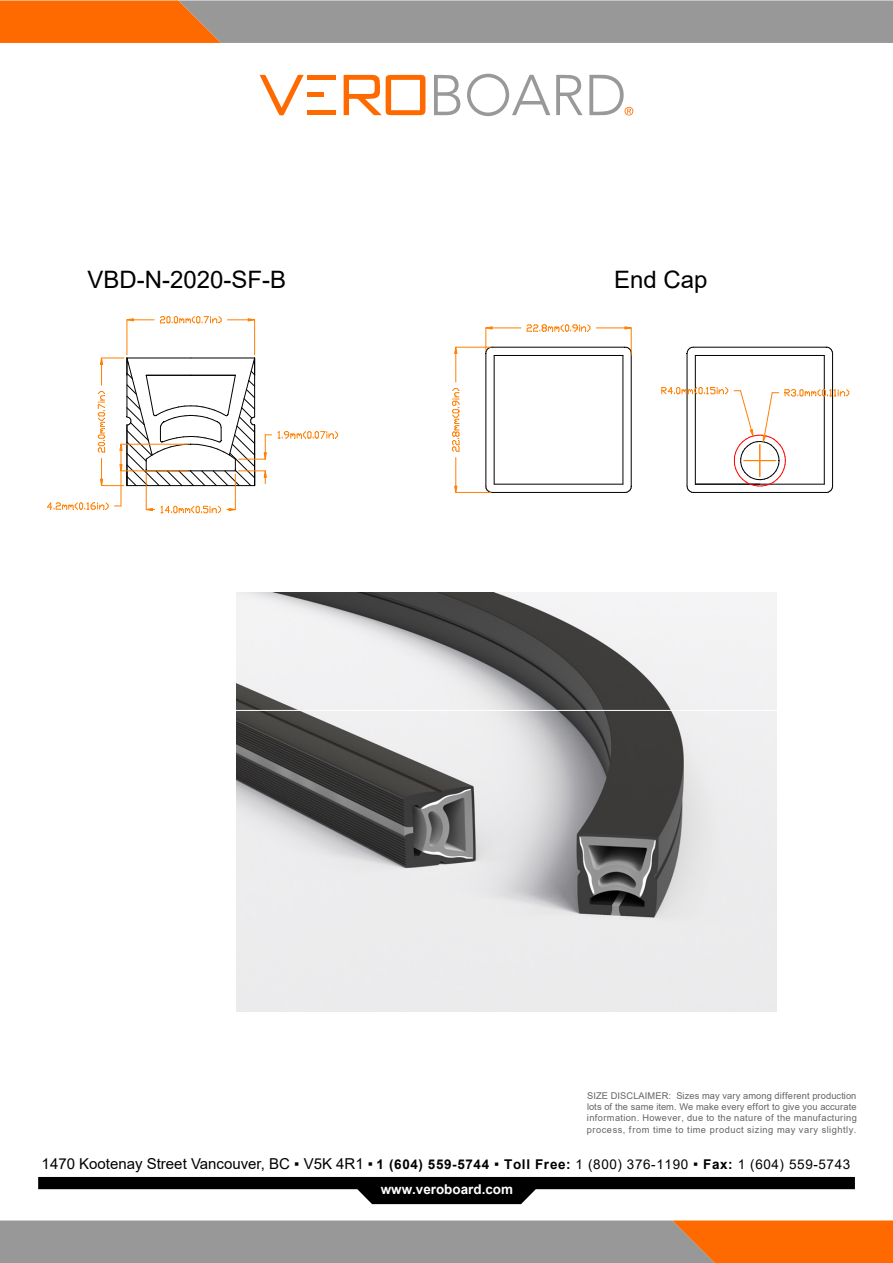
<style>
.page{position:relative;width:893px;height:1263px;background:#fff}
.page>*{position:absolute;margin:0;border:0;box-sizing:border-box;transform-origin:0 0}
.t1{font:24px "Arial";color:#000}
.t2{font:15px "Arial";color:#000}
.t3{font:13.5px/25.5px "Arial";letter-spacing:.045em;color:#000}
.t4{font:9.3px/11.2px "Arial";letter-spacing:.05em;color:#636466;text-align:justify}
.s1{font-weight:700}
.s2{font-size:14.55px}
.s3{font-weight:700;color:#fff}
</style>
<div class="page">
<img style="left:236px;top:710px;width:540px;height:302px">
<svg style="left:0;top:1221px;width:892px;height:42px;background:#ae8d76"></svg>
<svg style="left:0;top:0;width:892px;height:43px;background:#af8f77"></svg>
<svg style="left:38px;top:1177px;width:816px;height:27px"></svg>
<div style="left:307px;top:75px;width:29px;height:5px;background:#ff6a00"></div>
<svg style="left:343px;top:75px;width:82px;height:40px"></svg>
<svg style="left:434px;top:75px;width:26px;height:40px"></svg>
<svg style="left:589px;top:75px;width:44px;height:40px"></svg>
<svg style="left:260px;top:74px;width:43px;height:41px"></svg>
<svg style="left:556px;top:75px;width:26px;height:40px"></svg>
<div style="left:307px;top:110px;width:29px;height:5px;background:#ff6a00"></div>
<div style="left:307px;top:92px;width:17px;height:5px;background:#ff6a00"></div>
<svg style="left:467px;top:74px;width:83px;height:42px"></svg>
<svg style="left:121px;top:324px;width:713px;height:386px"></svg>
<hr style="left:630px;top:353px;width:1px;height:133px;background:#000">
<hr style="left:492px;top:492px;width:133px;height:1px;background:#000">
<hr style="left:485px;top:353px;width:1px;height:133px;background:#000">
<hr style="left:494px;top:484px;width:129px;height:1px;background:#000">
<hr style="left:493px;top:355px;width:1px;height:129px;background:#000">
<hr style="left:494px;top:355px;width:129px;height:1px;background:#000">
<hr style="left:622px;top:355px;width:1px;height:129px;background:#000">
<svg style="left:625px;top:486px;width:7px;height:8px"></svg>
<svg style="left:485px;top:486px;width:8px;height:8px"></svg>
<hr style="left:693px;top:347px;width:133px;height:1px;background:#000">
<hr style="left:832px;top:353px;width:1px;height:133px;background:#000">
<hr style="left:686px;top:353px;width:1px;height:133px;background:#000">
<hr style="left:694px;top:355px;width:1px;height:129px;background:#000">
<hr style="left:695px;top:355px;width:129px;height:1px;background:#000">
<hr style="left:823px;top:355px;width:1px;height:129px;background:#000">
<svg style="left:686px;top:346px;width:7px;height:8px"></svg>
<svg style="left:826px;top:346px;width:7px;height:7px"></svg>
<hr style="left:126px;top:320px;width:1px;height:35px;background:#ff7f00">
<hr style="left:254px;top:320px;width:1px;height:35px;background:#ff7f00">
<svg style="left:126px;top:316px;width:130px;height:8px"></svg>
<hr style="left:146px;top:474px;width:1px;height:36px;background:#ff7f00">
<hr style="left:235px;top:474px;width:1px;height:36px;background:#ff7f00">
<svg style="left:143px;top:505px;width:96px;height:9px"></svg>
<svg style="left:482px;top:324px;width:152px;height:31px"></svg>
<hr style="left:456px;top:347px;width:35px;height:1px;background:#ff7f00">
<hr style="left:456px;top:492px;width:35px;height:1px;background:#ff7f00">
<svg style="left:451px;top:344px;width:9px;height:152px"></svg>
<svg style="left:277px;top:430px;width:62px;height:9px"></svg>
<hr style="left:120px;top:471px;width:1px;height:35px;background:#ff7f00">
<svg style="left:97px;top:355px;width:174px;height:134px"></svg>
<svg style="left:47px;top:502px;width:74px;height:8px"></svg>
<svg style="left:661px;top:386px;width:189px;height:108px"></svg>
<hr style="left:744px;top:460px;width:31px;height:1px;background:#ff7f00">
<hr style="left:759px;top:445px;width:1px;height:31px;background:#ff7f00">
<h1 class="t1" style="left:87px;top:263px;width:200px">VBD-N-2020-SF-B</h1>
<h1 class="t1" style="left:614px;top:263px;width:95px">End Cap</h1>
<p class="t4" style="left:587px;top:1090px;width:271px">SIZE DISCLAIMER: Sizes may vary among different production lots of the same item. We make every effort to give you accurate information. However, due to the nature of the manufacturing process, from time to time product sizing may vary slightly.</p>
<h2 class="t2" style="left:42px;top:1154px;width:333px">1470 Kootenay Street Vancouver, BC ▪ V5K 4R1 ▪</h2>
<h3 class="t3" style="left:381px;top:1151px;width:471px;text-indent:-4px"><span class="s1">1 (604) 559-5744</span> <span class="s2">▪</span> <span class="s1">Toll Free:</span> 1 (800) 376-1190 <span class="s2">▪</span> <span class="s1">Fax:</span> 1 (604) 559-5743 <span class="s3">www.veroboard.com</span></h3>
</div>
